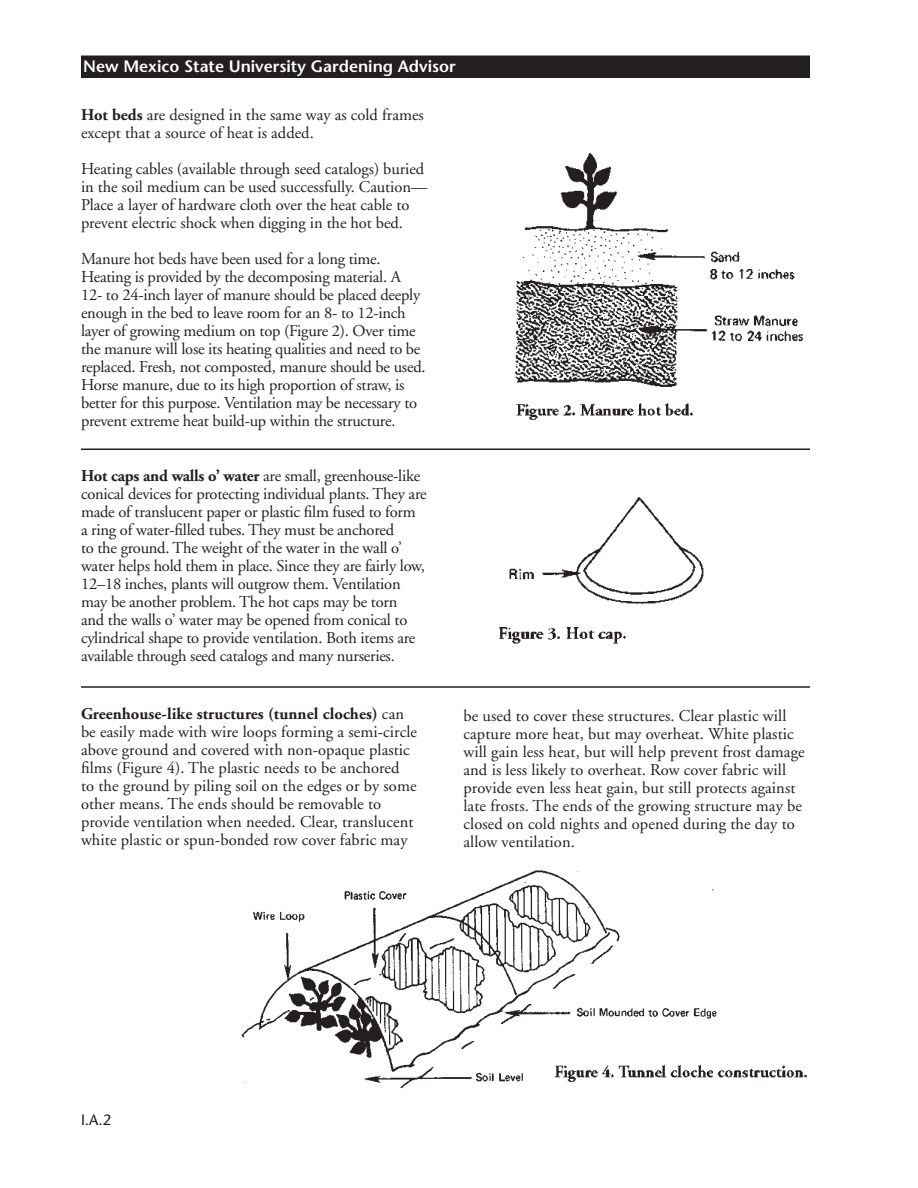
<style>
.page{position:relative;width:918px;height:1188px;background:#fff}
.page>*{position:absolute;margin:0;border:0;box-sizing:border-box;transform-origin:0 0}
.Body_text{font:16.5px/18px "Adobe Garamond";letter-spacing:-.015em;color:#231f20}
.Body_text-2{font:16.5px/18px "Adobe Garamond";letter-spacing:.005em;color:#231f20}
.Chapter_Title-header{font:600 16.5px "Stone Sans";color:#fff}
.t1{font:15px "Stone Sans";color:#231f20}
.s1{font-weight:700}
</style>
<div class="page">
<div style="left:81px;top:56px;width:729px;height:22px;background:#231f20"></div>
<img style="left:515px;top:153px;width:288px;height:267px">
<hr style="left:81px;top:448px;width:729px;height:2px;background:#231f20">
<img style="left:499px;top:497px;width:205px;height:147px">
<hr style="left:81px;top:686px;width:729px;height:2px;background:#231f20">
<img style="left:241px;top:870px;width:476px;height:219px">
<img style="left:535px;top:1057px;width:273px;height:32px">
<p class="Chapter_Title-header" style="left:83px;top:56px;width:374px">New Mexico State University Gardening Advisor</p>
<p class="Body_text" style="left:81px;top:106px;width:344px"><span class="s1">Hot beds</span> are designed in the same way as cold frames except that a source of heat is added.</p>
<p class="Body_text" style="left:81px;top:160px;width:348px">Heating cables (available through seed catalogs) buried in the soil medium can be used successfully. Caution— Place a layer of hardware cloth over the heat cable to prevent electric shock when digging in the hot bed.</p>
<p class="Body_text" style="left:81px;top:250px;width:346px">Manure hot beds have been used for a long time.<br>Heating is provided by the decomposing material. A 12- to 24-inch layer of manure should be placed deeply enough in the bed to leave room for an 8- to 12-inch layer of growing medium on top (Figure 2). Over time the manure will lose its heating qualities and need to be replaced. Fresh, not composted, manure should be used.<br>Horse manure, due to its high proportion of straw, is better for this purpose. Ventilation may be necessary to prevent extreme heat build-up within the structure.</p>
<p class="Body_text" style="left:81px;top:467px;width:347px"><span class="s1">Hot caps and walls o’ water</span> are small, greenhouse-like conical devices for protecting individual plants. They are made of translucent paper or plastic film fused to form<br>a ring of water-filled tubes. They must be anchored<br>to the ground. The weight of the water in the wall o’ water helps hold them in place. Since they are fairly low, 12–18 inches, plants will outgrow them. Ventilation may be another problem. The hot caps may be torn<br>and the walls o’ water may be opened from conical to cylindrical shape to provide ventilation. Both items are available through seed catalogs and many nurseries.</p>
<p class="Body_text-2" style="left:81px;top:706px;width:338px"><span class="s1">Greenhouse-like structures (tunnel cloches)</span> can be easily made with wire loops forming a semi-circle above ground and covered with non-opaque plastic films (Figure 4). The plastic needs to be anchored<br>to the ground by piling soil on the edges or by some other means. The ends should be removable to provide ventilation when needed. Clear, translucent white plastic or spun-bonded row cover fabric may</p>
<p class="Body_text-2" style="left:464px;top:707px;width:343px">be used to cover these structures. Clear plastic will capture more heat, but may overheat. White plastic will gain less heat, but will help prevent frost damage and is less likely to overheat. Row cover fabric will provide even less heat gain, but still protects against late frosts. The ends of the growing structure may be closed on cold nights and opened during the day to allow ventilation.</p>
<p class="t1" style="left:81px;top:1110px;width:32px">I.A.2</p>
</div>
